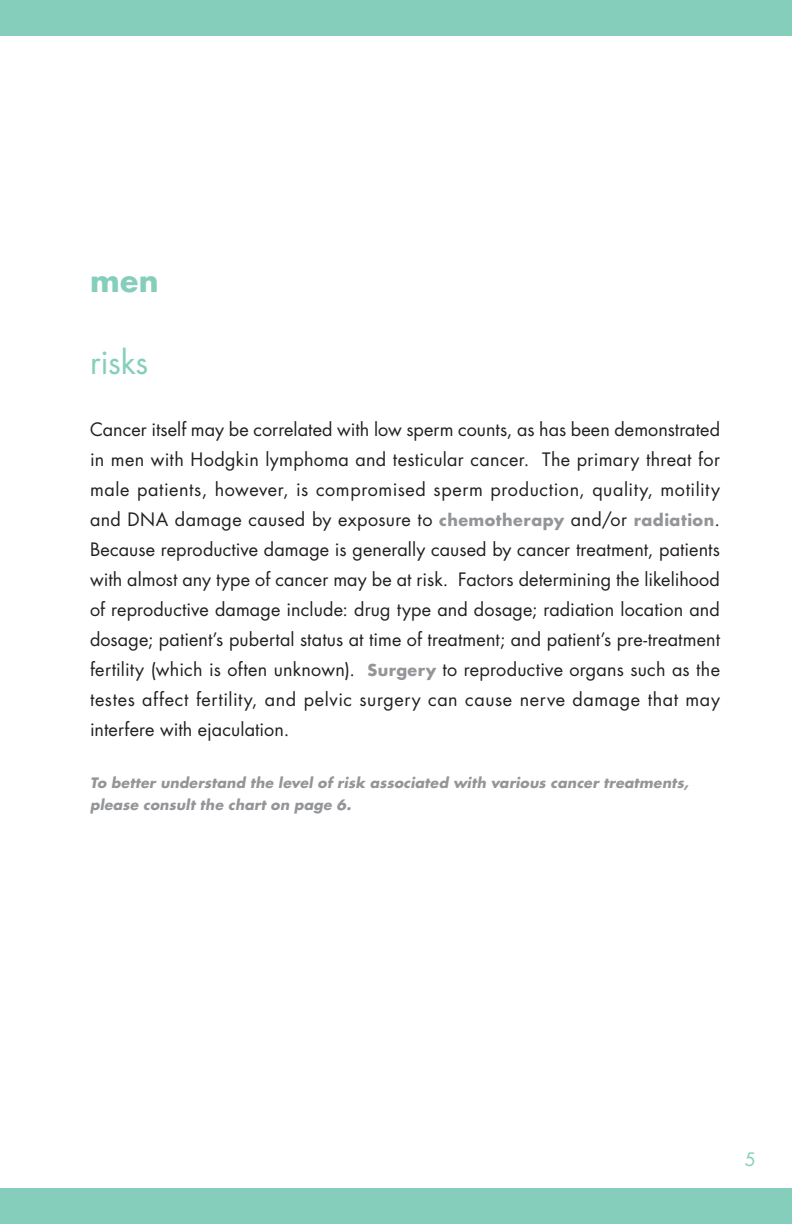
<style>
.page{position:relative;width:792px;height:1224px;background:#fff}
.page>*{position:absolute;margin:0;border:0;box-sizing:border-box;transform-origin:0 0}
.t1{font:32px "Futura";letter-spacing:-.01em;color:#85cebc}
.t2{font:700 30px "Futura";color:#85cebc}
.t3{font:18px/30px "Futura";letter-spacing:.015em;color:#231f20;text-align:justify}
.t4{font:italic 700 14px/22px "Futura";letter-spacing:.015em;color:#939598}
.s1{font-weight:700;font-size:16px;color:#939598}
</style>
<div class="page">
<div style="left:0;top:0;width:792px;height:36px;background:#85cebc"></div>
<div style="left:0;top:1188px;width:792px;height:36px;background:#85cebc"></div>
<h2 class="t2" style="left:90px;top:260px;width:70px">men</h2>
<h1 class="t1" style="left:90px;top:340px;width:60px">risks</h1>
<p class="t3" style="left:90px;top:414px;width:632px">Cancer itself may be correlated with low sperm counts, as has been demonstrated in men with Hodgkin lymphoma and testicular cancer. The primary threat for male patients, however, is compromised sperm production, quality, motility and DNA damage caused by exposure to <span class="s1">chemotherapy</span> and/or <span class="s1">radiation</span>.<br>Because reproductive damage is generally caused by cancer treatment, patients with almost any type of cancer may be at risk. Factors determining the likelihood of reproductive damage include: drug type and dosage; radiation location and dosage; patient’s pubertal status at time of treatment; and patient’s pre-treatment fertility (which is often unknown). <span class="s1">Surgery</span> to reproductive organs such as the testes affect fertility, and pelvic surgery can cause nerve damage that may interfere with ejaculation.</p>
<p class="t4" style="left:90px;top:771px;width:600px">To better understand the level of risk associated with various cancer treatments, please consult the chart on page 6.</p>
</div>
